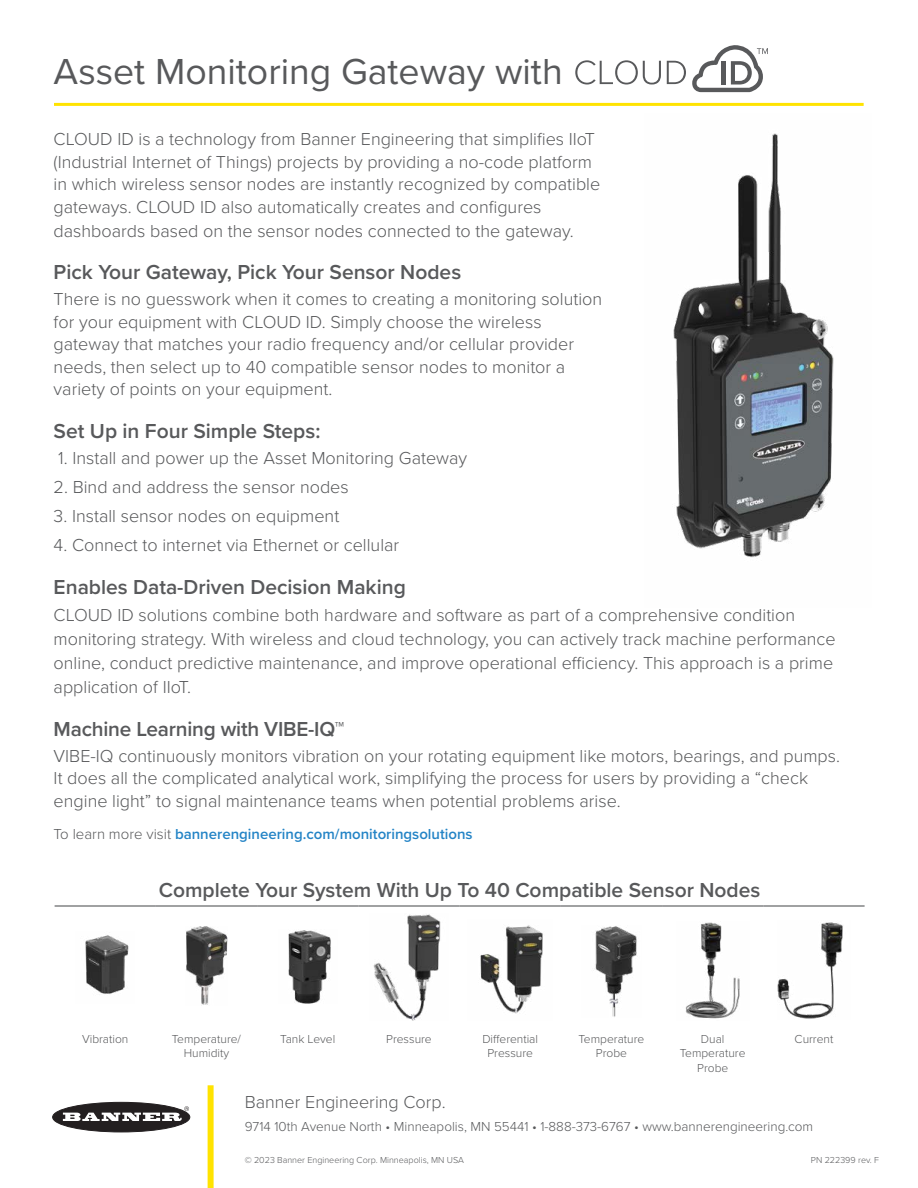
<style>
.page{position:relative;width:918px;height:1188px;background:#fff}
.page>*{position:absolute;margin:0;border:0;box-sizing:border-box;transform-origin:0 0}
.t1{font:37.5px "Proxima Nova";color:#58595b}
.t2{font:600 21px "Proxima Nova";color:#58595b}
.t3{font:300 18px/22.5px "Proxima Nova";color:#58595b}
.t4{font:600 15px "Proxima Nova";color:#2484c6}
.t5{font:300 13.5px "Proxima Nova";color:#58595b}
.t6{font:300 12px/14.4px "Proxima Nova";color:#58595b;text-align:center}
.t7{font:300 9px "Proxima Nova";color:#58595b}
.s1{font-weight:300;color:#58595b}
</style>
<div class="page">
<div style="left:53px;top:1102px;width:137px;height:30px;background:#231f20;border-radius:50%"></div>
<div style="left:52px;top:1102px;width:138px;height:30px;border:1px solid #231f20;border-radius:50%"></div>
<svg style="left:63px;top:1106px;width:126px;height:15px"></svg>
<div style="left:208px;top:1085px;width:6px;height:103px;background:#ffe300"></div>
<hr style="left:54px;top:103px;width:810px;height:3px;background:#ffe300">
<svg style="left:575px;top:60px;width:86px;height:25px"></svg>
<svg style="left:667px;top:61px;width:19px;height:23px"></svg>
<svg style="left:692px;top:45px;width:76px;height:47px"></svg>
<img style="left:673px;top:133px;width:161px;height:425px">
<hr style="left:55px;top:905px;width:101px;height:2px;background:#58595b">
<hr style="left:156px;top:905px;width:101px;height:2px;background:#58595b">
<hr style="left:257px;top:905px;width:101px;height:2px;background:#58595b">
<hr style="left:358px;top:905px;width:102px;height:2px;background:#58595b">
<hr style="left:460px;top:905px;width:101px;height:2px;background:#58595b">
<hr style="left:561px;top:905px;width:101px;height:2px;background:#58595b">
<hr style="left:662px;top:905px;width:101px;height:2px;background:#58595b">
<hr style="left:763px;top:905px;width:102px;height:2px;background:#58595b">
<img style="left:85px;top:935px;width:44px;height:59px">
<img style="left:186px;top:926px;width:42px;height:79px">
<img style="left:288px;top:930px;width:43px;height:74px">
<img style="left:373px;top:914px;width:68px;height:106px">
<img style="left:480px;top:925px;width:63px;height:89px">
<img style="left:595px;top:926px;width:42px;height:91px">
<img style="left:685px;top:922px;width:55px;height:97px">
<img style="left:778px;top:922px;width:65px;height:97px">
<h1 class="t1" style="left:54px;top:43px;width:511px">Asset Monitoring Gateway with</h1>
<p class="t3" style="left:54px;top:127px;width:548px">CLOUD ID is a technology from Banner Engineering that simplifies IIoT (Industrial Internet of Things) projects by providing a no-code platform in which wireless sensor nodes are instantly recognized by compatible gateways. CLOUD ID also automatically creates and configures dashboards based on the sensor nodes connected to the gateway.</p>
<p class="t2" style="left:54px;top:257px;width:409px">Pick Your Gateway, Pick Your Sensor Nodes</p>
<p class="t3" style="left:54px;top:287px;width:550px">There is no guesswork when it comes to creating a monitoring solution for your equipment with CLOUD ID. Simply choose the wireless gateway that matches your radio frequency and/or cellular provider needs, then select up to 40 compatible sensor nodes to monitor a variety of points on your equipment.</p>
<p class="t2" style="left:54px;top:415px;width:268px">Set Up in Four Simple Steps:</p>
<p class="t3" style="left:58px;top:445px;width:410px">1. Install and power up the Asset Monitoring Gateway</p>
<p class="t3" style="left:54px;top:475px;width:297px">2. Bind and address the sensor nodes</p>
<p class="t3" style="left:54px;top:504px;width:287px">3. Install sensor nodes on equipment</p>
<p class="t3" style="left:54px;top:533px;width:347px">4. Connect to internet via Ethernet or cellular</p>
<p class="t2" style="left:54px;top:571px;width:354px">Enables Data-Driven Decision Making</p>
<p class="t3" style="left:54px;top:602px;width:783px;line-height:24px">CLOUD ID solutions combine both hardware and software as part of a comprehensive condition monitoring strategy. With wireless and cloud technology, you can actively track machine performance online, conduct predictive maintenance, and improve operational efficiency. This approach is a prime application of IIoT.</p>
<p class="t2" style="left:54px;top:713px;width:292px">Machine Learning with VIBE-IQ™</p>
<p class="t3" style="left:54px;top:744px;width:788px">VIBE-IQ continuously monitors vibration on your rotating equipment like motors, bearings, and pumps.<br>It does all the complicated analytical work, simplifying the process for users by providing a “check engine light” to signal maintenance teams when potential problems arise.</p>
<p class="t4" style="left:54px;top:823px;width:421px"><span class="s1">To learn more visit</span> bannerengineering.com/monitoringsolutions</p>
<p class="t2" style="left:159px;top:875px;width:603px">Complete Your System With Up To 40 Compatible Sensor Nodes</p>
<p class="t6" style="left:82px;top:1031px;width:48px">Vibration</p>
<p class="t6" style="left:172px;top:1031px;width:71px">Temperature/<br>Humidity</p>
<p class="t6" style="left:280px;top:1031px;width:57px">Tank Level</p>
<p class="t6" style="left:386px;top:1031px;width:47px">Pressure</p>
<p class="t6" style="left:482px;top:1031px;width:57px">Differential<br>Pressure</p>
<p class="t6" style="left:579px;top:1031px;width:67px">Temperature<br>Probe</p>
<p class="t6" style="left:680px;top:1031px;width:67px">Dual<br>Temperature<br>Probe</p>
<p class="t6" style="left:795px;top:1031px;width:40px">Current</p>
<p class="t3" style="left:245px;top:1090px;width:202px">Banner Engineering Corp.</p>
<p class="t5" style="left:245px;top:1117px;width:570px">9714 10th Avenue North • Minneapolis, MN 55441 • 1-888-373-6767 • www.bannerengineering.com</p>
<p class="t7" style="left:245px;top:1153px;width:221px">© 2023 Banner Engineering Corp. Minneapolis, MN USA</p>
<p class="t7" style="left:811px;top:1153px;width:70px">PN 222399 rev. F</p>
</div>
